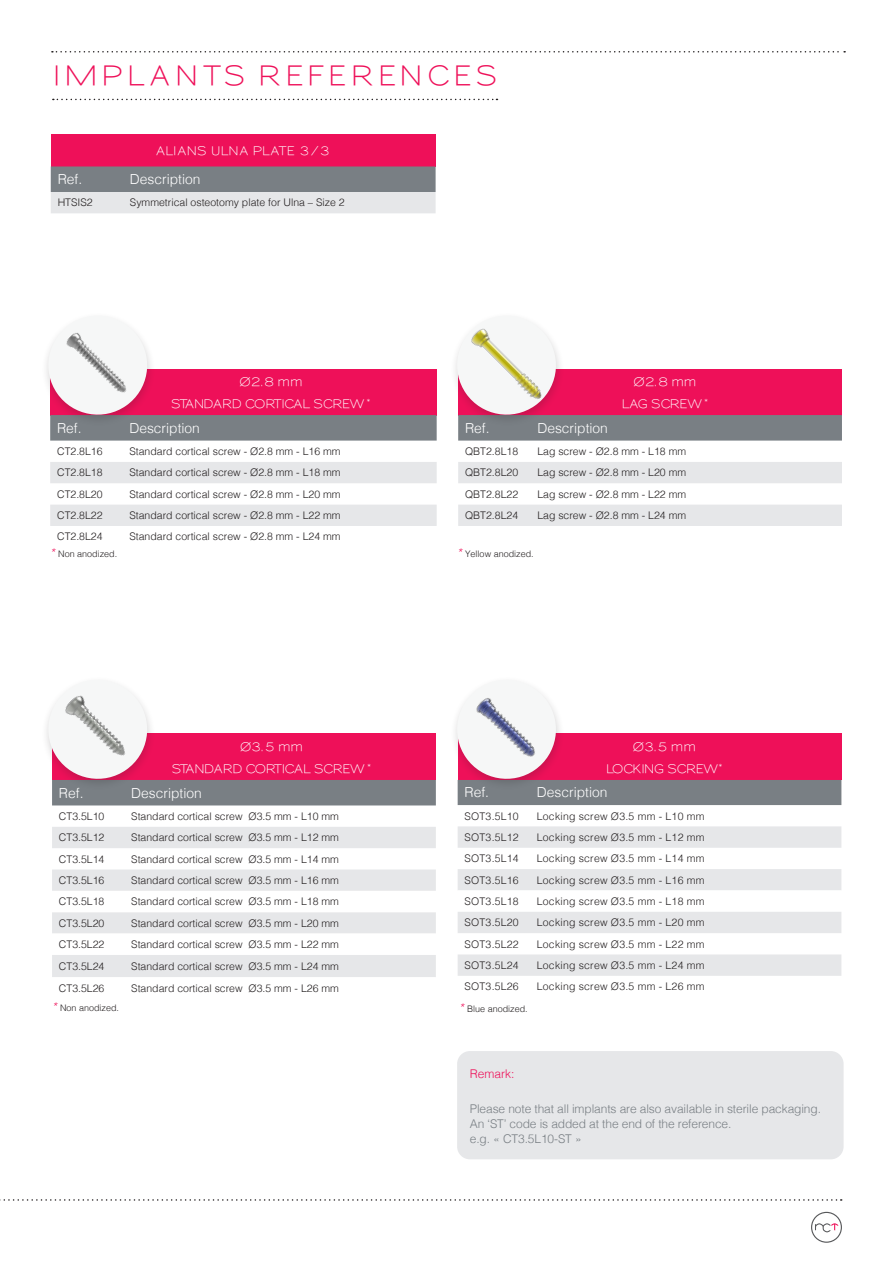
<style>
.page{position:relative;width:893px;height:1263px;background:#fff}
.page>*{position:absolute;margin:0;border:0;box-sizing:border-box;transform-origin:0 0}
.titre1{font:600 27px "Sansumi";letter-spacing:.125em;color:#ee1059}
.t1{font:300 13.8px "Helvetica";color:#fff}
.t2{font:300 12px "Helvetica";letter-spacing:-.01em;color:#797f84}
.t3{font:600 12px "Sansumi";letter-spacing:-.01em;color:#fff}
.t4{font:600 12px/21.8px "Sansumi";letter-spacing:-.045em;color:#fff;text-align:center}
.t5{font:600 12px "Sansumi";letter-spacing:-.05em;color:#fff}
.t6{font:300 12px "Helvetica";color:#ee1059}
.t7{font:300 10.5px "Helvetica";color:#231f20}
.t8{font:300 10.5px "Helvetica";letter-spacing:.02em;color:#231f20}
.t9{font:300 9px "Helvetica";color:#231f20}
.s1{font-style:italic;font-size:12px;color:#ee1059}
</style>
<div class="page">
<svg style="left:811px;top:1212px;width:31px;height:31px"></svg>
<svg style="left:52px;top:51px;width:793px;height:2px"></svg>
<svg style="left:458px;top:826px;width:383px;height:150px"></svg>
<svg style="left:50px;top:462px;width:387px;height:64px"></svg>
<svg style="left:458px;top:462px;width:384px;height:64px"></svg>
<div style="left:51px;top:134px;width:385px;height:32px;background:#ee1059"></div>
<svg style="left:51px;top:166px;width:385px;height:47px;background:#aaacb0"></svg>
<svg style="left:52px;top:827px;width:384px;height:64px;fill:#e6e7e9"></svg>
<svg style="left:52px;top:912px;width:384px;height:65px"></svg>
<svg style="left:53px;top:99px;width:444px;height:1px"></svg>
<svg style="left:50px;top:367px;width:387px;height:74px;background:#be456f"></svg>
<img style="left:46px;top:332px;width:104px;height:84px">
<svg style="left:52px;top:731px;width:384px;height:74px;background:#be426e"></svg>
<img style="left:46px;top:693px;width:104px;height:87px">
<svg style="left:458px;top:367px;width:384px;height:74px;background:#be456f"></svg>
<img style="left:455px;top:328px;width:104px;height:89px">
<svg style="left:457px;top:733px;width:384px;height:72px;background:#be3d6a"></svg>
<img style="left:455px;top:691px;width:108px;height:94px">
<svg style="left:0;top:1199px;width:842px;height:2px"></svg>
<div style="left:457px;top:1051px;width:387px;height:108px;background:#e6e7e9;border-radius:13px"></div>
<p class="titre1" style="left:52px;top:62px;width:447px">IMPLANTS REFERENCES</p>
<p class="t3" style="left:156px;top:145px;width:175px">ALIANS ULNA PLATE 3/3</p>
<p class="t1" style="left:58px;top:168px;width:26px">Ref.</p>
<p class="t1" style="left:130px;top:168px;width:72px">Description</p>
<p class="t7" style="left:58px;top:194px;width:37px">HTSIS2</p>
<p class="t7" style="left:130px;top:194px;width:216px">Symmetrical osteotomy plate for Ulna – Size 2</p>
<p class="t4" style="left:171px;top:372px;width:201px">Ø2.8 mm<br>STANDARD CORTICAL SCREW <sup>*</sup></p>
<p class="t3" style="left:633px;top:376px;width:65px">Ø2.8 mm</p>
<p class="t3" style="left:621px;top:398px;width:89px">LAG SCREW <sup>*</sup></p>
<p class="t1" style="left:57px;top:416px;width:26px">Ref.</p>
<p class="t1" style="left:129px;top:416px;width:72px">Description</p>
<p class="t7" style="left:57px;top:442px;width:47px">CT2.8L16</p>
<p class="t7" style="left:129px;top:442px;width:213px">Standard cortical screw - Ø2.8 mm - L16 mm</p>
<p class="t7" style="left:57px;top:464px;width:47px">CT2.8L18</p>
<p class="t7" style="left:129px;top:464px;width:213px">Standard cortical screw - Ø2.8 mm - L18 mm</p>
<p class="t7" style="left:57px;top:485px;width:47px">CT2.8L20</p>
<p class="t7" style="left:129px;top:485px;width:213px">Standard cortical screw - Ø2.8 mm - L20 mm</p>
<p class="t7" style="left:57px;top:506px;width:47px">CT2.8L22</p>
<p class="t7" style="left:129px;top:506px;width:213px">Standard cortical screw - Ø2.8 mm - L22 mm</p>
<p class="t7" style="left:57px;top:528px;width:47px">CT2.8L24</p>
<p class="t7" style="left:129px;top:528px;width:213px">Standard cortical screw - Ø2.8 mm - L24 mm</p>
<p class="t9" style="left:50px;top:546px;width:69px"><span class="s1">*</span> Non anodized.</p>
<p class="t1" style="left:465px;top:416px;width:26px">Ref.</p>
<p class="t1" style="left:537px;top:416px;width:72px">Description</p>
<p class="t7" style="left:465px;top:442px;width:55px">QBT2.8L18</p>
<p class="t7" style="left:537px;top:442px;width:150px">Lag screw - Ø2.8 mm - L18 mm</p>
<p class="t7" style="left:465px;top:464px;width:55px">QBT2.8L20</p>
<p class="t7" style="left:537px;top:464px;width:150px">Lag screw - Ø2.8 mm - L20 mm</p>
<p class="t7" style="left:465px;top:485px;width:55px">QBT2.8L22</p>
<p class="t7" style="left:537px;top:485px;width:150px">Lag screw - Ø2.8 mm - L22 mm</p>
<p class="t7" style="left:465px;top:506px;width:55px">QBT2.8L24</p>
<p class="t7" style="left:537px;top:506px;width:150px">Lag screw - Ø2.8 mm - L24 mm</p>
<p class="t9" style="left:457px;top:546px;width:78px"><span class="s1">*</span> Yellow anodized.</p>
<p class="t3" style="left:240px;top:741px;width:65px">Ø3.5 mm</p>
<p class="t5" style="left:172px;top:762px;width:201px">STANDARD CORTICAL SCREW <sup>*</sup></p>
<p class="t3" style="left:633px;top:741px;width:65px">Ø3.5 mm</p>
<p class="t4" style="left:606px;top:759px;width:118px">LOCKING SCREW<sup>*</sup></p>
<p class="t1" style="left:59px;top:781px;width:26px">Ref.</p>
<p class="t1" style="left:131px;top:781px;width:72px">Description</p>
<p class="t7" style="left:59px;top:807px;width:47px">CT3.5L10</p>
<p class="t7" style="left:131px;top:807px;width:209px">Standard cortical screw Ø3.5 mm - L10 mm</p>
<p class="t7" style="left:59px;top:829px;width:47px">CT3.5L12</p>
<p class="t7" style="left:131px;top:829px;width:209px">Standard cortical screw Ø3.5 mm - L12 mm</p>
<p class="t7" style="left:59px;top:850px;width:47px">CT3.5L14</p>
<p class="t7" style="left:131px;top:850px;width:209px">Standard cortical screw Ø3.5 mm - L14 mm</p>
<p class="t7" style="left:59px;top:871px;width:47px">CT3.5L16</p>
<p class="t7" style="left:131px;top:871px;width:209px">Standard cortical screw Ø3.5 mm - L16 mm</p>
<p class="t7" style="left:59px;top:893px;width:47px">CT3.5L18</p>
<p class="t7" style="left:131px;top:893px;width:209px">Standard cortical screw Ø3.5 mm - L18 mm</p>
<p class="t7" style="left:59px;top:914px;width:47px">CT3.5L20</p>
<p class="t7" style="left:131px;top:914px;width:209px">Standard cortical screw Ø3.5 mm - L20 mm</p>
<p class="t7" style="left:59px;top:935px;width:47px">CT3.5L22</p>
<p class="t7" style="left:131px;top:935px;width:209px">Standard cortical screw Ø3.5 mm - L22 mm</p>
<p class="t7" style="left:59px;top:957px;width:47px">CT3.5L24</p>
<p class="t7" style="left:131px;top:957px;width:209px">Standard cortical screw Ø3.5 mm - L24 mm</p>
<p class="t7" style="left:59px;top:979px;width:47px">CT3.5L26</p>
<p class="t7" style="left:131px;top:979px;width:209px">Standard cortical screw Ø3.5 mm - L26 mm</p>
<p class="t9" style="left:52px;top:1000px;width:69px"><span class="s1">*</span> Non anodized.</p>
<p class="t1" style="left:465px;top:781px;width:26px">Ref.</p>
<p class="t1" style="left:537px;top:781px;width:72px">Description</p>
<p class="t8" style="left:465px;top:807px;width:56px">SOT3.5L10</p>
<p class="t8" style="left:537px;top:807px;width:169px">Locking screw Ø3.5 mm - L10 mm</p>
<p class="t8" style="left:465px;top:828px;width:56px">SOT3.5L12</p>
<p class="t8" style="left:537px;top:828px;width:169px">Locking screw Ø3.5 mm - L12 mm</p>
<p class="t8" style="left:465px;top:849px;width:56px">SOT3.5L14</p>
<p class="t8" style="left:537px;top:849px;width:169px">Locking screw Ø3.5 mm - L14 mm</p>
<p class="t8" style="left:465px;top:871px;width:56px">SOT3.5L16</p>
<p class="t8" style="left:537px;top:871px;width:169px">Locking screw Ø3.5 mm - L16 mm</p>
<p class="t8" style="left:465px;top:892px;width:56px">SOT3.5L18</p>
<p class="t8" style="left:537px;top:892px;width:169px">Locking screw Ø3.5 mm - L18 mm</p>
<p class="t8" style="left:465px;top:913px;width:56px">SOT3.5L20</p>
<p class="t8" style="left:537px;top:913px;width:169px">Locking screw Ø3.5 mm - L20 mm</p>
<p class="t8" style="left:465px;top:935px;width:56px">SOT3.5L22</p>
<p class="t8" style="left:537px;top:935px;width:169px">Locking screw Ø3.5 mm - L22 mm</p>
<p class="t8" style="left:465px;top:956px;width:56px">SOT3.5L24</p>
<p class="t8" style="left:537px;top:956px;width:169px">Locking screw Ø3.5 mm - L24 mm</p>
<p class="t8" style="left:465px;top:977px;width:56px">SOT3.5L26</p>
<p class="t8" style="left:537px;top:977px;width:169px">Locking screw Ø3.5 mm - L26 mm</p>
<p class="t9" style="left:459px;top:1001px;width:70px"><span class="s1">*</span> Blue anodized.</p>
<p class="t6" style="left:470px;top:1064px;width:46px">Remark:</p>
<p class="t2" style="left:470px;top:1098px;width:353px">Please note that all implants are also available in sterile packaging.</p>
<p class="t2" style="left:470px;top:1113px;width:263px">An ‘ST’ code is added at the end of the reference.</p>
<p class="t2" style="left:470px;top:1128px;width:113px">e.g. « CT3.5L10-ST »</p>
</div>
